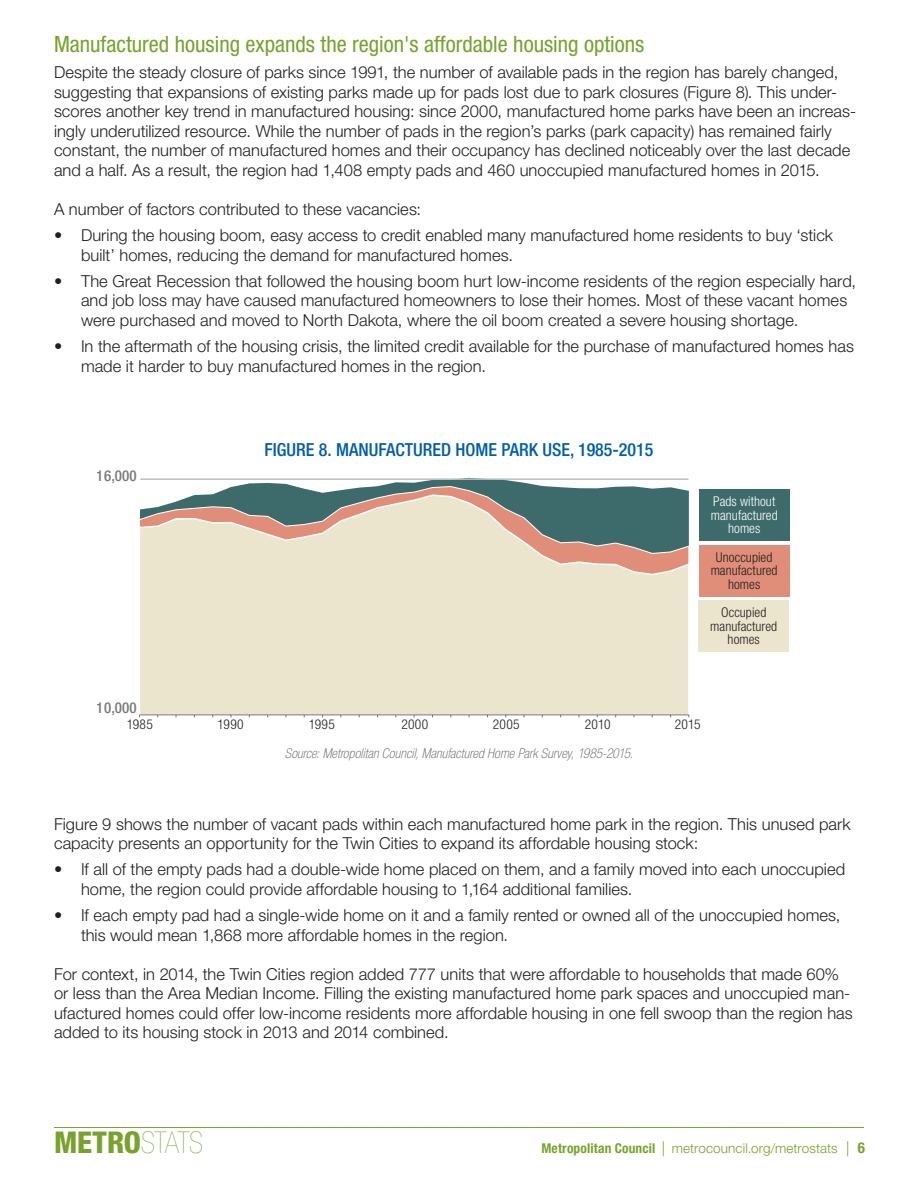
<style>
.page{position:relative;width:918px;height:1188px;background:#fff}
.page>*{position:absolute;margin:0;border:0;box-sizing:border-box;transform-origin:0 0}
.Body{font:800 condensed 30px "Helvetica Neue LT Std";color:#78a22d}
.Paragraph_header{font:condensed 22.5px "Helvetica Neue LT Std";color:#78a22d}
.Figures_title{font:500 condensed 18px "Helvetica Neue LT Std";color:#015dab}
.Body-2{font:300 16.5px/19.5px "Helvetica Neue LT Std";color:#231f20}
.t1{font:500 condensed 15px "Helvetica Neue LT Std";color:#57585a}
.Real_axis_labels{font:300 condensed 13.5px/13.5px "Helvetica Neue LT Std";letter-spacing:.005em;color:#231f20;text-align:center}
.Data_source{font:italic 100 condensed 13.5px "Helvetica Neue LT Std";letter-spacing:.01em;color:#57585a}
.Body-3{font:300 13.5px "Helvetica Neue LT Std";letter-spacing:.005em;color:#78a22d}
.Real_axis_labels-2{font:300 condensed 13.5px/13.5px "Helvetica Neue LT Std";letter-spacing:.005em;color:#fff;text-align:center}
.s1{font-weight:200}
.s2{font-weight:700;font-stretch:condensed}
.s3{font-size:15px}
.s4{font-weight:700;font-stretch:condensed;font-size:15px}
</style>
<div class="page">
<hr style="left:54px;top:1127px;width:810px;height:1px;background:#78a22d">
<svg style="left:236px;top:478px;width:453px;height:8px"></svg>
<svg style="left:214px;top:486px;width:475px;height:8px;background:#6c8886"></svg>
<svg style="left:140px;top:494px;width:549px;height:220px;background:#d9d3bf"></svg>
<hr style="left:140px;top:714px;width:549px;height:1px;background:#76787b">
<div style="left:699px;top:545px;width:90px;height:51px;background:#e08e79"></div>
<div style="left:699px;top:489px;width:91px;height:52px;background:#3d6b6b"></div>
<div style="left:698px;top:600px;width:91px;height:52px;background:#ebe5cd"></div>
<hr style="left:140px;top:478px;width:548px;height:2px;background:#bcbdc0">
<p class="Paragraph_header" style="left:54px;top:31px;width:592px">Manufactured housing expands the region's affordable housing options</p>
<p class="Body-2" style="left:54px;top:62px;width:804px">Despite the steady closure of parks since 1991, the number of available pads in the region has barely changed, suggesting that expansions of existing parks made up for pads lost due to park closures (Figure 8). This under&shy;scores another key trend in manufactured housing: since 2000, manufactured home parks have been an increas&shy;ingly underutilized resource. While the number of pads in the region’s parks (park capacity) has remained fairly constant, the number of manufactured homes and their occupancy has declined noticeably over the last decade and a half. As a result, the region had 1,408 empty pads and 460 unoccupied manufactured homes in 2015.</p>
<p class="Body-2" style="left:54px;top:199px;width:369px">A number of factors contributed to these vacancies:</p>
<p class="Body-2" style="left:81px;top:225px;width:754px;text-indent:-27px">• During the housing boom, easy access to credit enabled many manufactured home residents to buy ‘stick built’ homes, reducing the demand for manufactured homes.</p>
<p class="Body-2" style="left:81px;top:271px;width:777px;text-indent:-27px">• The Great Recession that followed the housing boom hurt low-income residents of the region especially hard, and job loss may have caused manufactured homeowners to lose their homes. Most of these vacant homes were purchased and moved to North Dakota, where the oil boom created a severe housing shortage.</p>
<p class="Body-2" style="left:81px;top:336px;width:774px;text-indent:-27px">• In the aftermath of the housing crisis, the limited credit available for the purchase of manufactured homes has made it harder to buy manufactured homes in the region.</p>
<p class="t1" style="left:97px;top:467px;width:41px">16,000</p>
<p class="Figures_title" style="left:264px;top:439px;width:391px">FIGURE 8. MANUFACTURED HOME PARK USE, 1985-2015</p>
<p class="Real_axis_labels-2" style="left:711px;top:495px;width:68px">Pads without manufactured homes</p>
<p class="Real_axis_labels" style="left:711px;top:550px;width:68px">Unoccupied manufactured homes</p>
<p class="Real_axis_labels" style="left:710px;top:606px;width:68px">Occupied manufactured homes</p>
<p class="t1" style="left:97px;top:699px;width:41px">10,000</p>
<p class="Real_axis_labels" style="left:127px;top:718px;width:27px">1985</p>
<p class="Real_axis_labels" style="left:218px;top:718px;width:28px">1990</p>
<p class="Real_axis_labels" style="left:309px;top:718px;width:27px">1995</p>
<p class="Real_axis_labels" style="left:401px;top:718px;width:28px">2000</p>
<p class="Real_axis_labels" style="left:493px;top:718px;width:28px">2005</p>
<p class="Real_axis_labels" style="left:585px;top:718px;width:27px">2010</p>
<p class="Real_axis_labels" style="left:675px;top:718px;width:27px">2015</p>
<p class="Data_source" style="left:285px;top:745px;width:350px">Source: Metropolitan Council, Manufactured Home Park Survey, 1985-2015.</p>
<p class="Body-2" style="left:54px;top:814px;width:798px">Figure 9 shows the number of vacant pads within each manufactured home park in the region. This unused park capacity presents an opportunity for the Twin Cities to expand its affordable housing stock:</p>
<p class="Body-2" style="left:81px;top:859px;width:766px;text-indent:-27px">• If all of the empty pads had a double-wide home placed on them, and a family moved into each unoccupied home, the region could provide affordable housing to 1,164 additional families.</p>
<p class="Body-2" style="left:81px;top:905px;width:761px;text-indent:-27px">• If each empty pad had a single-wide home on it and a family rented or owned all of the unoccupied homes, this would mean 1,868 more affordable homes in the region.</p>
<p class="Body-2" style="left:54px;top:964px;width:800px">For context, in 2014, the Twin Cities region added 777 units that were affordable to households that made 60% or less than the Area Median Income. Filling the existing manufactured home park spaces and unoccupied man&shy;ufactured homes could offer low-income residents more affordable housing in one fell swoop than the region has added to its housing stock in 2013 and 2014 combined.</p>
<p class="Body" style="left:54px;top:1124px;width:150px">METRO<span class="s1">STATS</span></p>
<p class="Body-3" style="left:542px;top:1140px;width:325px"><span class="s2">Metropolitan Council</span> <span class="s3">|</span> metrocouncil.org/metrostats <span class="s3">|</span> <span class="s4">6</span></p>
</div>
